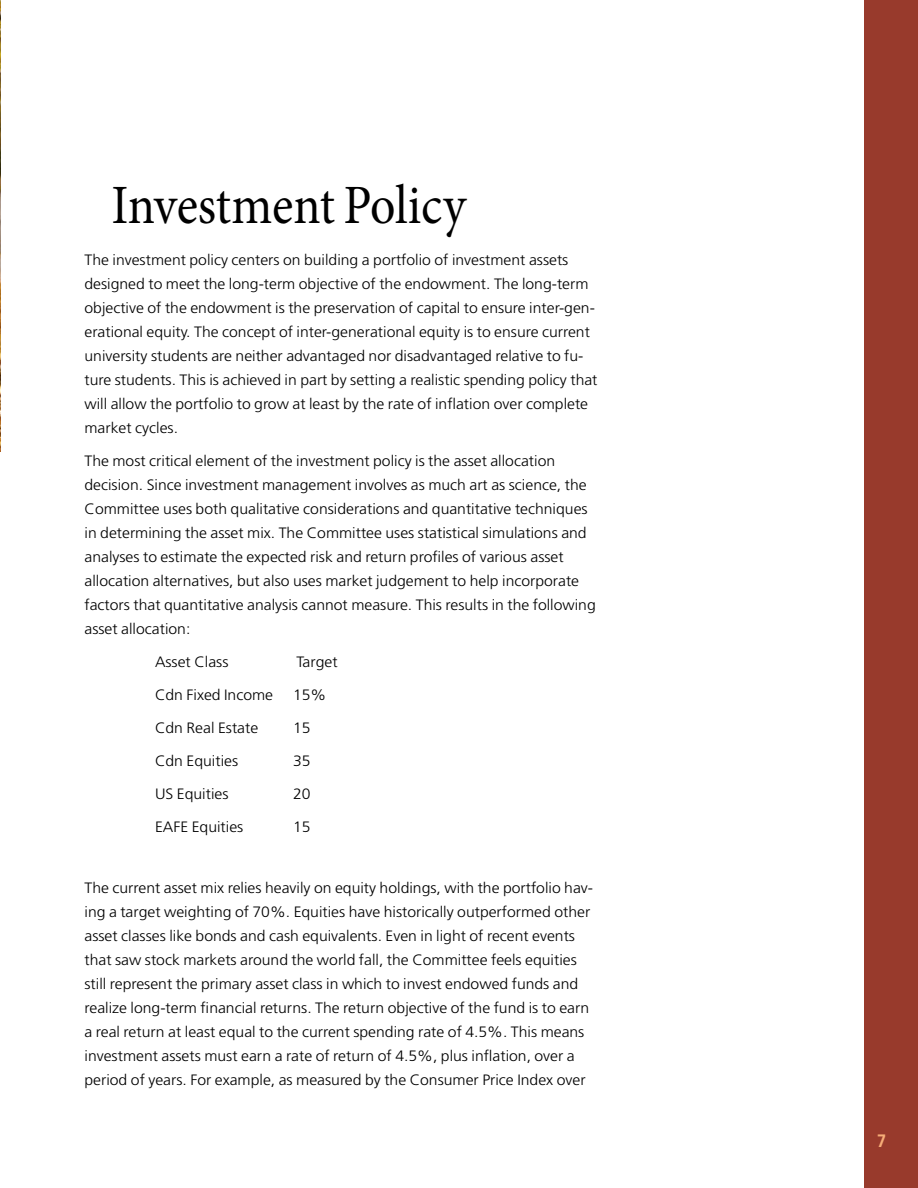
<style>
.page{position:relative;width:918px;height:1188px;background:#fff}
.page>*{position:absolute;margin:0;border:0;box-sizing:border-box;transform-origin:0 0}
.t1{font:55.5px "Minion Pro";letter-spacing:-.005em;color:#000;scale:.9 1}
.t2{font:700 18px "Frutiger";color:#f7ad78;scale:.9 1}
.t3{font:300 15px/24px "Frutiger";color:#000;scale:1.05 1}
</style>
<div class="page">
<div style="left:865px;top:0;width:53px;height:1188px;background:#983a2c"></div>
<img style="left:0;top:0;width:1px;height:452px">
<h1 class="t1" style="left:112px;top:168px;width:395px">Investment Policy</h1>
<p class="t3" style="left:85px;top:247px;width:490px">The investment policy centers on building a portfolio of investment assets designed to meet the long-term objective of the endowment. The long-term objective of the endowment is the preservation of capital to ensure inter-gen&shy;erational equity. The concept of inter-generational equity is to ensure current university students are neither advantaged nor disadvantaged relative to fu&shy;ture students. This is achieved in part by setting a realistic spending policy that will allow the portfolio to grow at least by the rate of inflation over complete market cycles.</p>
<p class="t3" style="left:85px;top:448px;width:488px">The most critical element of the investment policy is the asset allocation decision. Since investment management involves as much art as science, the Committee uses both qualitative considerations and quantitative techniques in determining the asset mix. The Committee uses statistical simulations and analyses to estimate the expected risk and return profiles of various asset allocation alternatives, but also uses market judgement to help incorporate factors that quantitative analysis cannot measure. This results in the following asset allocation:</p>
<p class="t3" style="left:155px;top:649px;width:72px">Asset Class</p>
<p class="t3" style="left:297px;top:649px;width:41px">Target</p>
<p class="t3" style="left:155px;top:682px;width:114px">Cdn Fixed Income</p>
<p class="t3" style="left:293px;top:682px;width:33px">15%</p>
<p class="t3" style="left:155px;top:715px;width:100px">Cdn Real Estate</p>
<p class="t3" style="left:293px;top:715px;width:18px">15</p>
<p class="t3" style="left:155px;top:748px;width:81px">Cdn Equities</p>
<p class="t3" style="left:293px;top:748px;width:18px">35</p>
<p class="t3" style="left:155px;top:781px;width:72px">US Equities</p>
<p class="t3" style="left:293px;top:781px;width:18px">20</p>
<p class="t3" style="left:155px;top:814px;width:86px">EAFE Equities</p>
<p class="t3" style="left:293px;top:814px;width:18px">15</p>
<p class="t3" style="left:85px;top:876px;width:486px">The current asset mix relies heavily on equity holdings, with the portfolio hav&shy;ing a target weighting of 70%. Equities have historically outperformed other asset classes like bonds and cash equivalents. Even in light of recent events that saw stock markets around the world fall, the Committee feels equities still represent the primary asset class in which to invest endowed funds and realize long-term financial returns. The return objective of the fund is to earn a real return at least equal to the current spending rate of 4.5%. This means investment assets must earn a rate of return of 4.5%, plus inflation, over a period of years. For example, as measured by the Consumer Price Index over</p>
<p class="t2" style="left:877px;top:1131px;width:12px">7</p>
</div>
